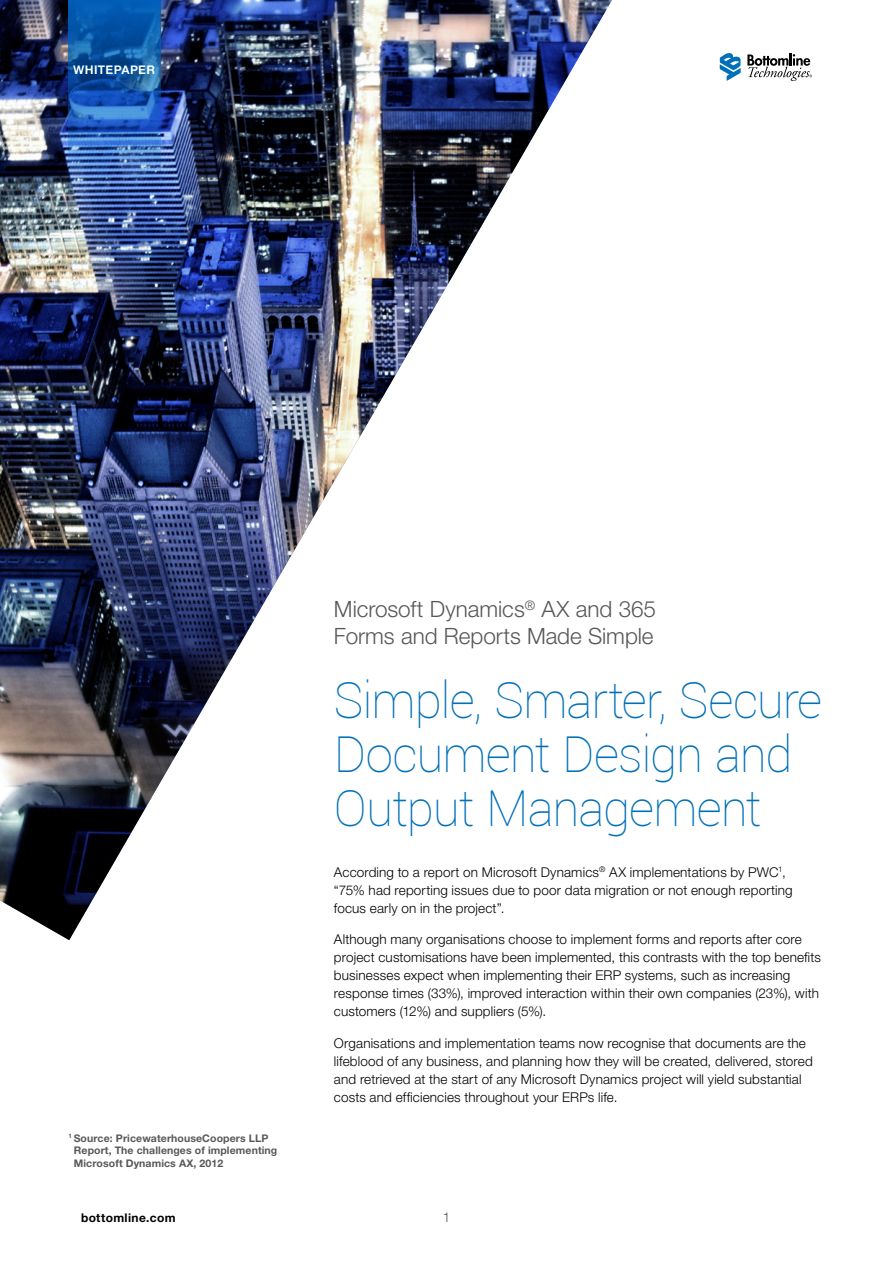
<style>
.page{position:relative;width:893px;height:1263px;background:#fff}
.page>*{position:absolute;margin:0;border:0;box-sizing:border-box;transform-origin:0 0}
.Headline_Roboto_BTbl{font:100 49.5px/54px "Roboto";letter-spacing:-.02em;color:#0070b9}
.Headline4_Helvetica{font:300 22.5px/27px "Helvetica Neue LT Std";letter-spacing:-.005em;color:#58585a}
.Body_Copy_Helvetica{font:300 13.5px/18px "Helvetica Neue LT Std";letter-spacing:.01em;color:#000}
.Page_Numbers_Helveti{font:300 13.5px "Helvetica Neue LT Std";color:#58585a}
.t1{font:700 12px "Helvetica Neue LT Std";letter-spacing:.03em;color:#000}
.Asset_Navigation_Hel{font:700 12px "Helvetica Neue LT Std";letter-spacing:.03em;color:#fff}
.Footnote_Helvetica_N{font:700 10.5px "Helvetica Neue LT Std";letter-spacing:.01em;color:#58585a}
</style>
<div class="page">
<svg style="left:747px;top:53px;width:65px;height:28px"></svg>
<svg style="left:720px;top:53px;width:21px;height:28px"></svg>
<img style="left:0;top:0;width:612px;height:940px">
<p class="Asset_Navigation_Hel" style="left:73px;top:62px;width:83px">WHITEPAPER</p>
<p class="Footnote_Helvetica_N" style="left:68px;top:1131px;width:202px"><sup>1</sup> Source: PricewaterhouseCoopers LLP</p>
<p class="Footnote_Helvetica_N" style="left:74px;top:1144px;width:205px">Report, The challenges of implementing</p>
<p class="Footnote_Helvetica_N" style="left:74px;top:1157px;width:151px">Microsoft Dynamics AX, 2012</p>
<p class="Headline4_Helvetica" style="left:334px;top:595px;width:324px">Microsoft Dynamics<sup>®</sup> AX and 365<br>Forms and Reports Made Simple</p>
<p class="Headline_Roboto_BTbl" style="left:334px;top:672px;width:490px">Simple, Smarter, Secure<br>Document Design and<br>Output Management</p>
<p class="Body_Copy_Helvetica" style="left:334px;top:862px;width:460px">According to a report on Microsoft Dynamics<sup>®</sup> AX implementations by PWC<sup>1</sup>, “75% had reporting issues due to poor data migration or not enough reporting focus early on in the project”.</p>
<p class="Body_Copy_Helvetica" style="left:334px;top:930px;width:488px">Although many organisations choose to implement forms and reports after core project customisations have been implemented, this contrasts with the top benefits businesses expect when implementing their ERP systems, such as increasing response times (33%), improved interaction within their own companies (23%), with customers (12%) and suppliers (5%).</p>
<p class="Body_Copy_Helvetica" style="left:334px;top:1033px;width:480px">Organisations and implementation teams now recognise that documents are the lifeblood of any business, and planning how they will be created, delivered, stored and retrieved at the start of any Microsoft Dynamics project will yield substantial costs and efficiencies throughout your ERPs life.</p>
<p class="t1" style="left:81px;top:1211px;width:96px">bottomline.com</p>
<p class="Page_Numbers_Helveti" style="left:443px;top:1209px;width:9px">1</p>
</div>
